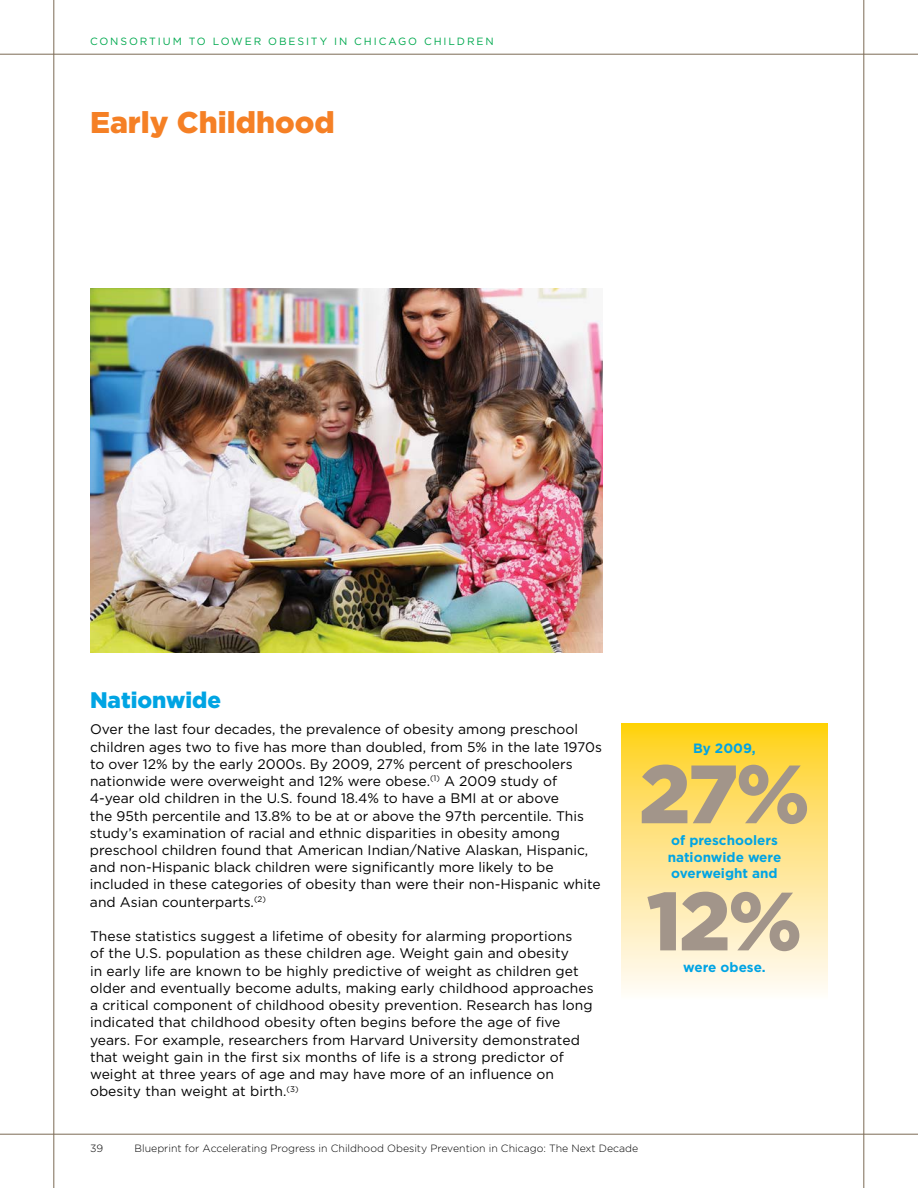
<style>
.page{position:relative;width:918px;height:1188px;background:#fff}
.page>*{position:absolute;margin:0;border:0;box-sizing:border-box;transform-origin:0 0}
.t1{font:900 82.5px "Gotham";color:#a2958a}
.t2{font:900 30px "Gotham";color:#f58025}
.t3{font:900 22.5px "Gotham";color:#00a4e3}
.t4{font:13.8px/17.2px "Gotham";color:#000}
.t5{font:700 13.5px/16.8px "Gotham";color:#00a4e4}
.t6{font:300 10.5px "Gotham";color:#000}
.t7{font:10.5px "Gotham";letter-spacing:.18em;color:#00a94f}
</style>
<div class="page">
<hr style="left:54px;top:0;width:1px;height:1188px;background:#7c6a55">
<hr style="left:864px;top:0;width:1px;height:1188px;background:#7c6a55">
<hr style="left:0;top:54px;width:918px;height:1px;background:#7c6a55">
<hr style="left:0;top:1134px;width:918px;height:1px;background:#7c6a55">
<img style="left:90px;top:288px;width:513px;height:364px">
<svg style="left:621px;top:724px;width:207px;height:268px;background:#ffe58c"></svg>
<p class="t7" style="left:90px;top:35px;width:405px">Consortium to Lower O besity in Chicago Chil dren</p>
<h2 class="t2" style="left:90px;top:105px;width:246px">Early Childhood</h2>
<h3 class="t3" style="left:90px;top:687px;width:133px">Nationwide</h3>
<p class="t4" style="left:90px;top:721px;width:514px">Over the last four decades, the prevalence of obesity among preschool children ages two to five has more than doubled, from 5% in the late 1970s to over 12% by the early 2000s. By 2009, 27% percent of preschoolers nationwide were overweight and 12% were obese.<sup>(1)</sup> A 2009 study of 4-year old children in the U.S. found 18.4% to have a BMI at or above<br>the 95th percentile and 13.8% to be at or above the 97th percentile. This study’s examination of racial and ethnic disparities in obesity among preschool children found that American Indian/Native Alaskan, Hispanic, and non-Hispanic black children were significantly more likely to be included in these categories of obesity than were their non-Hispanic white and Asian counterparts.<sup>(2)</sup></p>
<p class="t4" style="left:90px;top:927px;width:505px">These statistics suggest a lifetime of obesity for alarming proportions<br>of the U.S. population as these children age. Weight gain and obesity<br>in early life are known to be highly predictive of weight as children get older and eventually become adults, making early childhood approaches a critical component of childhood obesity prevention. Research has long indicated that childhood obesity often begins before the age of five years. For example, researchers from Harvard University demonstrated that weight gain in the first six months of life is a strong predictor of weight at three years of age and may have more of an influence on obesity than weight at birth.<sup>(3)</sup></p>
<p class="t5" style="left:693px;top:739px;width:64px">By 2009,</p>
<h1 class="t1" style="left:639px;top:746px;width:172px">27%</h1>
<p class="t5" style="left:668px;top:831px;width:115px">of preschoolers nationwide were overweight and</p>
<h1 class="t1" style="left:647px;top:873px;width:157px">12%</h1>
<p class="t5" style="left:683px;top:958px;width:84px">were obese.</p>
<p class="t6" style="left:90px;top:1142px;width:15px">39</p>
<p class="t6" style="left:135px;top:1142px;width:505px">Blueprint for Accelerating Progress in Childhood Obesity Prevention in Chicago: The Next Decade</p>
</div>
